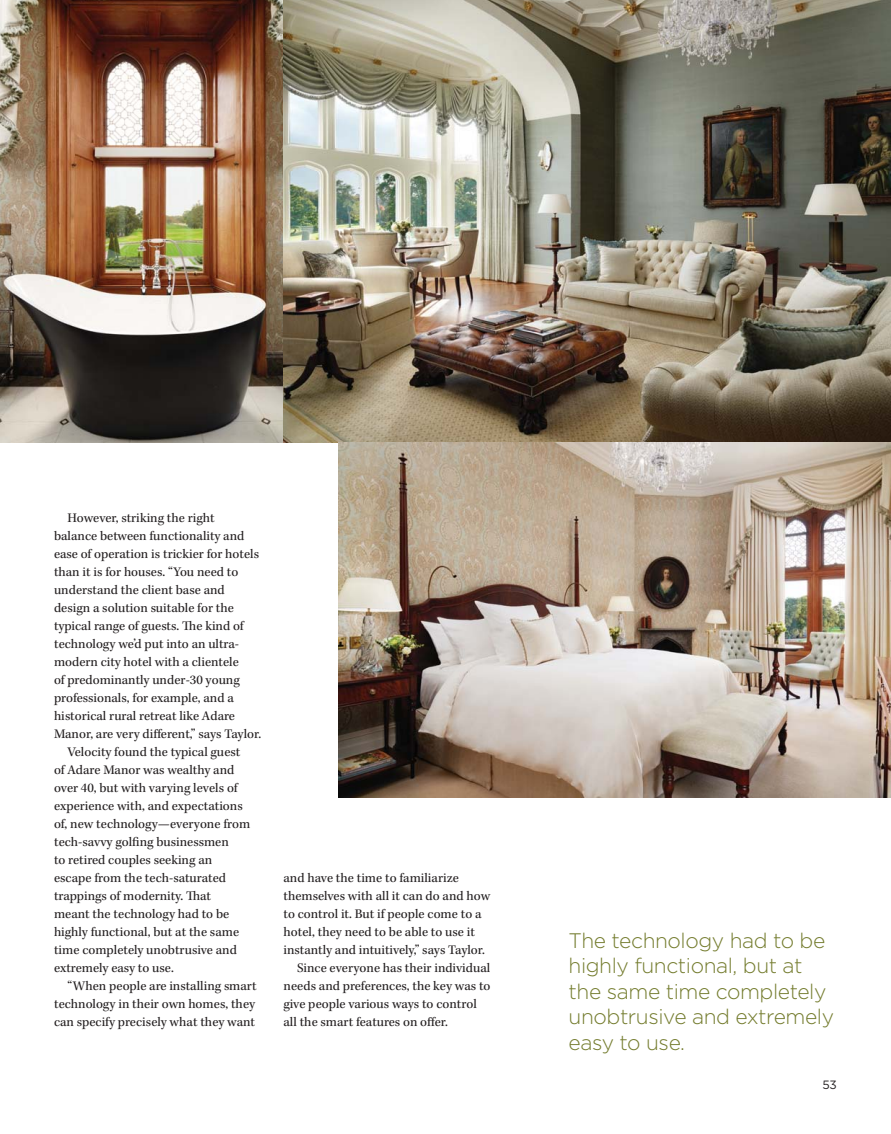
<style>
.page{position:relative;width:891px;height:1134px;background:#fff}
.page>*{position:absolute;margin:0;border:0;box-sizing:border-box;transform-origin:0 0}
.t1{font:300 21px/25.5px "Gotham";letter-spacing:-.02em;color:#747c2e}
.t2{font:13.5px "Kepler Std";color:#231f20}
.t3{font:12px "Gotham";color:#231f20}
</style>
<div class="page">
<img style="left:0;top:0;width:891px;height:443px">
<img style="left:338px;top:443px;width:553px;height:354px">
<p class="t2" style="left:68px;top:512px;width:149px">However, striking the right</p>
<p class="t2" style="left:54px;top:530px;width:192px">balance between functionality and</p>
<p class="t2" style="left:54px;top:548px;width:207px">ease of operation is trickier for hotels</p>
<p class="t2" style="left:54px;top:566px;width:186px">than it is for houses. “You need to</p>
<p class="t2" style="left:54px;top:584px;width:172px">understand the client base and</p>
<p class="t2" style="left:54px;top:602px;width:181px">design a solution suitable for the</p>
<p class="t2" style="left:54px;top:620px;width:191px">typical range of guests. The kind of</p>
<p class="t2" style="left:54px;top:638px;width:187px">technology we’d put into an ultra-</p>
<p class="t2" style="left:54px;top:656px;width:186px">modern city hotel with a clientele</p>
<p class="t2" style="left:54px;top:674px;width:187px">of predominantly under-30 young</p>
<p class="t2" style="left:54px;top:692px;width:181px">professionals, for example, and a</p>
<p class="t2" style="left:54px;top:710px;width:183px">historical rural retreat like Adare</p>
<p class="t2" style="left:54px;top:728px;width:209px">Manor, are very different,” says Taylor.</p>
<p class="t2" style="left:68px;top:746px;width:174px">Velocity found the typical guest</p>
<p class="t2" style="left:54px;top:764px;width:182px">of Adare Manor was wealthy and</p>
<p class="t2" style="left:54px;top:782px;width:185px">over 40, but with varying levels of</p>
<p class="t2" style="left:54px;top:800px;width:190px">experience with, and expectations</p>
<p class="t2" style="left:54px;top:818px;width:198px">of, new technology—everyone from</p>
<p class="t2" style="left:54px;top:836px;width:176px">tech-savvy golfing businessmen</p>
<p class="t2" style="left:54px;top:854px;width:160px">to retired couples seeking an</p>
<p class="t2" style="left:54px;top:872px;width:174px">escape from the tech-saturated</p>
<p class="t2" style="left:54px;top:890px;width:159px">trappings of modernity. That</p>
<p class="t2" style="left:54px;top:908px;width:177px">meant the technology had to be</p>
<p class="t2" style="left:54px;top:926px;width:187px">highly functional, but at the same</p>
<p class="t2" style="left:54px;top:944px;width:184px">time completely unobtrusive and</p>
<p class="t2" style="left:54px;top:962px;width:121px">extremely easy to use.</p>
<p class="t2" style="left:68px;top:980px;width:191px">“When people are installing smart</p>
<p class="t2" style="left:54px;top:998px;width:203px">technology in their own homes, they</p>
<p class="t2" style="left:54px;top:1016px;width:203px">can specify precisely what they want</p>
<p class="t2" style="left:284px;top:872px;width:177px">and have the time to familiarize</p>
<p class="t2" style="left:284px;top:890px;width:208px">themselves with all it can do and how</p>
<p class="t2" style="left:284px;top:908px;width:200px">to control it. But if people come to a</p>
<p class="t2" style="left:284px;top:926px;width:193px">hotel, they need to be able to use it</p>
<p class="t2" style="left:284px;top:944px;width:203px">instantly and intuitively,” says Taylor.</p>
<p class="t2" style="left:297px;top:962px;width:195px">Since everyone has their individual</p>
<p class="t2" style="left:284px;top:980px;width:208px">needs and preferences, the key was to</p>
<p class="t2" style="left:284px;top:998px;width:195px">give people various ways to control</p>
<p class="t2" style="left:284px;top:1016px;width:166px">all the smart features on offer.</p>
<h1 class="t1" style="left:569px;top:929px;width:267px">The technology had to be highly functional, but at the same time completely unobtrusive and extremely easy to use.</h1>
<p class="t3" style="left:822px;top:1079px;width:16px">53</p>
</div>
